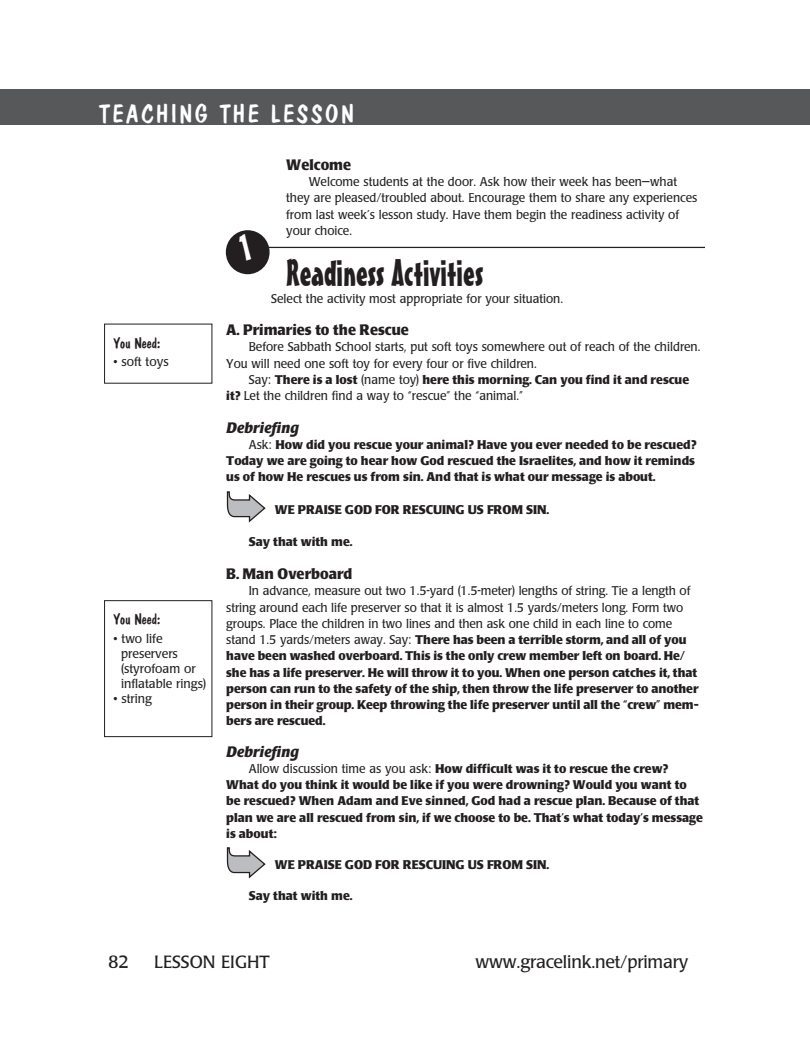
<style>
.page{position:relative;width:810px;height:1047px;background:#fff}
.page>*{position:absolute;margin:0;border:0;box-sizing:border-box;transform-origin:0 0}
.section_title{font:37.5px "Mister Earl BT";color:#231f20}
.t1{font:25px "Dom Casual D";letter-spacing:.1em;color:#fff}
.t2{font:17.5px "Poppl Laudatio";letter-spacing:-.01em;color:#231f20}
.subhead{font:700 15px "Poppl Laudatio";color:#231f20;scale:.95 1}
.subhead-2{font:italic 700 15px "Poppl Laudatio";color:#231f20}
.You_Need_head{font:15px "Dom Casual D";color:#231f20}
.body{font:700 12.5px/16.2px "Poppl Laudatio";color:#231f20}
.body-2{font:12.5px/16.2px "Poppl Laudatio";color:#231f20;scale:.95 1}
.Welcome{font:12.5px/16.2px "Poppl Laudatio";color:#231f20;scale:.95 1}
.body-Xindent{font:700 12.5px "Poppl Laudatio";color:#231f20}
.You_Need_items{font:12.5px/15px "Poppl Laudatio";color:#231f20}
.s1{font-weight:700}
.s2{font-weight:400}
</style>
<div class="page">
<hr style="left:266px;top:247px;width:439px;height:1px;background:#231f20">
<div style="left:0;top:89px;width:765px;height:36px;background:#57585a"></div>
<div style="left:765px;top:89px;width:45px;height:36px;background:#57585a"></div>
<div style="left:104px;top:600px;width:108px;height:136px;border:1px solid #231f20"></div>
<svg style="left:227px;top:491px;width:39px;height:31px"></svg>
<svg style="left:227px;top:847px;width:39px;height:31px"></svg>
<svg style="left:226px;top:230px;width:44px;height:44px"></svg>
<p class="t1" style="left:99px;top:99px;width:256px">TEACHING THE LESSON</p>
<p class="You_Need_head" style="left:114px;top:334px;width:48px">You Need:</p>
<p class="You_Need_items" style="left:114px;top:354px;width:57px">• soft toys</p>
<p class="You_Need_head" style="left:114px;top:610px;width:48px">You Need:</p>
<p class="You_Need_items" style="left:121px;top:631px;width:86px;text-indent:-8px">• two life preservers (styrofoam or inflatable rings)</p>
<p class="You_Need_items" style="left:114px;top:691px;width:40px">• string</p>
<p class="subhead" style="left:286px;top:156px;width:70px">Welcome</p>
<p class="Welcome" style="left:286px;top:174px;width:434px;text-indent:22px">Welcome students at the door. Ask how their week has been—what they are pleased/troubled about. Encourage them to share any experiences from last week’s lesson study. Have them begin the readiness activity of your choice.</p>
<p class="section_title" style="left:286px;top:250px;width:199px">Readiness Activities</p>
<p class="body-2" style="left:271px;top:290px;width:309px">Select the activity most appropriate for your situation.</p>
<p class="subhead" style="left:226px;top:321px;width:194px">A. Primaries to the Rescue</p>
<p class="body-2" style="left:226px;top:339px;width:501px;text-indent:22px">Before Sabbath School starts, put soft toys somewhere out of reach of the children.<br>You will need one soft toy for every four or five children.</p>
<p class="body-2" style="left:226px;top:371px;width:489px;text-indent:22px">Say: <span class="s1">There is a lost</span> (name toy) <span class="s1">here this morning. Can you find it and rescue it?</span> Let the children find a way to “rescue” the “animal.”</p>
<p class="subhead-2" style="left:226px;top:419px;width:74px">Debriefing</p>
<p class="body" style="left:226px;top:436px;width:472px;text-indent:22px"><span class="s2">Ask:</span> How did you rescue your animal? Have you ever needed to be rescued?<br>Today we are going to hear how God rescued the Israelites, and how it reminds us of how He rescues us from sin. And that is what our message is about.</p>
<p class="body-Xindent" style="left:275px;top:502px;width:276px">WE PRAISE GOD FOR RESCUING US FROM SIN.</p>
<p class="body" style="left:249px;top:534px;width:105px">Say that with me.</p>
<p class="subhead" style="left:226px;top:565px;width:134px">B. Man Overboard</p>
<p class="body" style="left:226px;top:583px;width:474px;text-indent:22px"><span class="s2">In advance, measure out two 1.5-yard (1.5-meter) lengths of string. Tie a length of string around each life preserver so that it is almost 1.5 yards/meters long. Form two groups. Place the children in two lines and then ask one child in each line to come stand 1.5 yards/meters away. Say:</span> There has been a terrible storm, and all of you have been washed overboard. This is the only crew member left on board. He/ she has a life preserver. He will throw it to you. When one person catches it, that person can run to the safety of the ship, then throw the life preserver to another person in their group. Keep throwing the life preserver until all the “crew” mem&shy;bers are rescued.</p>
<p class="subhead-2" style="left:226px;top:742px;width:74px">Debriefing</p>
<p class="body" style="left:226px;top:760px;width:478px;text-indent:22px"><span class="s2">Allow discussion time as you ask:</span> How difficult was it to rescue the crew?<br>What do you think it would be like if you were drowning? Would you want to be rescued? When Adam and Eve sinned, God had a rescue plan. Because of that plan we are all rescued from sin, if we choose to be. That’s what today’s message is about:</p>
<p class="body-Xindent" style="left:275px;top:857px;width:276px">WE PRAISE GOD FOR RESCUING US FROM SIN.</p>
<p class="body" style="left:249px;top:888px;width:105px">Say that with me.</p>
<p class="t2" style="left:108px;top:952px;width:23px">82</p>
<p class="t2" style="left:154px;top:952px;width:117px">LESSON EIGHT</p>
<p class="t2" style="left:476px;top:952px;width:214px">www.gracelink.net/primary</p>
</div>
